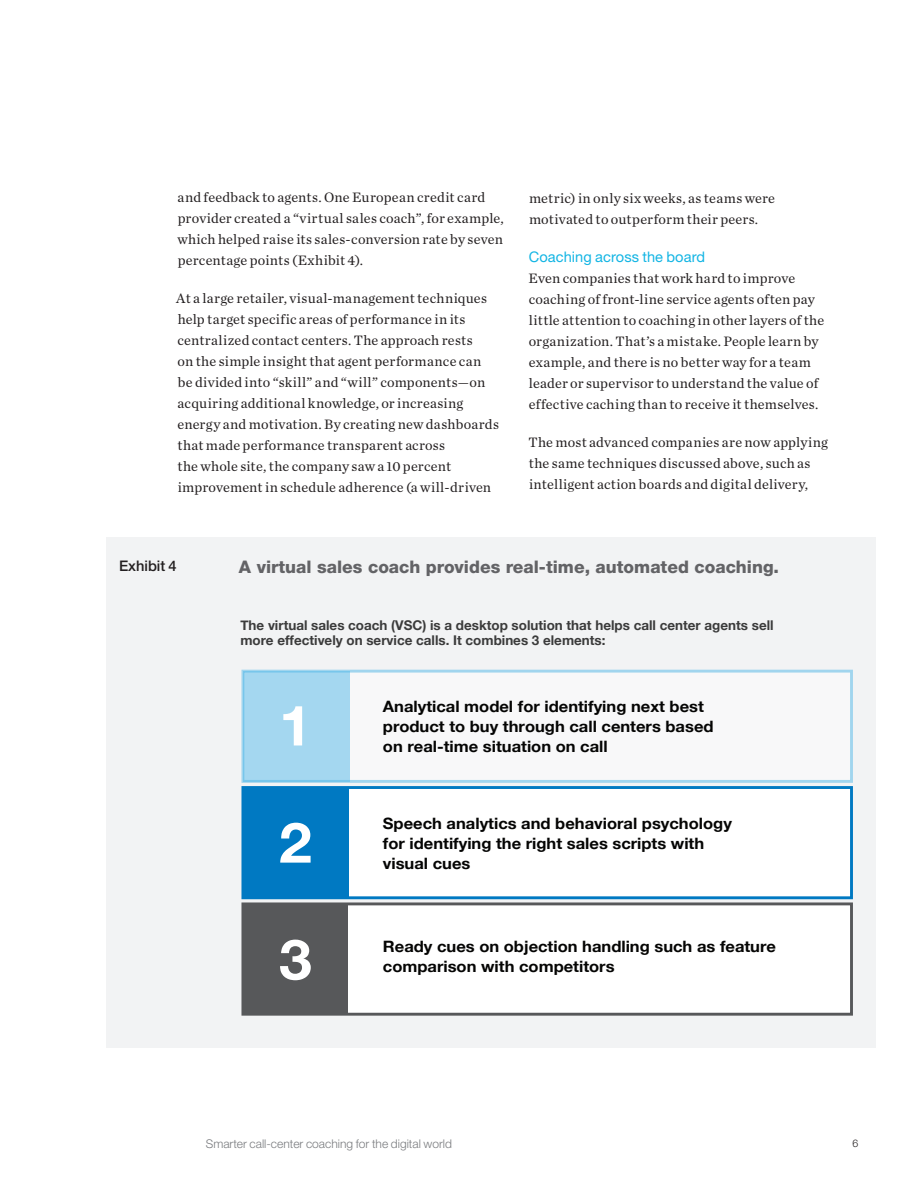
<style>
.page{position:relative;width:918px;height:1188px;background:#fff}
.page>*{position:absolute;margin:0;border:0;box-sizing:border-box;transform-origin:0 0}
.t1{font:700 55.95px "Helvetica Neue";color:#fff;scale:1.06 1}
.t2{font:800 17.4px "Helvetica Neue LT Std";color:#636366}
.t3{font:700 15.6px/20.1px "Helvetica Neue";color:#050504;scale:1.06 1}
.Heading_-_Level_2{font:14.7px "Helvetica Neue LT Std";letter-spacing:.005em;color:#13b5e4}
.Exhibit_headers{font:500 14.7px "Helvetica Neue LT Std";color:#231f20}
.t4{font:900 14.55px "Helvetica Neue LT Std";color:#231f20}
.Body_Chronicle{font:14.25px/21px "Chronicle Text G1";letter-spacing:.015em;color:#231f20}
.t5{font:700 13.5px/14.4px "Helvetica Neue";color:#3b3b3b}
.Footnotes{font:300 12px "Helvetica Neue LT Std";color:#7a7c7f}
.t6{font:300 10.5px "Helvetica Neue LT Std";color:#231f20}
</style>
<div class="page">
<div style="left:107px;top:537px;width:769px;height:511px;background:#f2f3f4"></div>
<div style="left:243px;top:788px;width:609px;height:110px;background:#fff"></div>
<div style="left:241px;top:786px;width:612px;height:113px;border:3px solid #0079c2"></div>
<div style="left:243px;top:904px;width:609px;height:110px;background:#fff"></div>
<div style="left:241px;top:902px;width:612px;height:114px;border:3px solid #57585a"></div>
<div style="left:243px;top:671px;width:609px;height:110px;background:#f8f8f9"></div>
<div style="left:243px;top:671px;width:106px;height:110px;background:#a4d7f0"></div>
<div style="left:243px;top:788px;width:106px;height:110px;background:#0079c2"></div>
<div style="left:243px;top:904px;width:105px;height:110px;background:#57585a"></div>
<p class="Body_Chronicle" style="left:177px;top:186px;width:328px">and feedback to agents. One European credit card provider created a “virtual sales coach”, for example, which helped raise its sales-conversion rate by seven percentage points (Exhibit 4).</p>
<p class="Body_Chronicle" style="left:176px;top:287px;width:324px">At a large retailer, visual-management techniques help target specific areas of performance in its centralized contact centers. The approach rests<br>on the simple insight that agent performance can<br>be divided into “skill” and “will” components—on acquiring additional knowledge, or increasing energy and motivation. By creating new dashboards that made performance transparent across<br>the whole site, the company saw a 10 percent improvement in schedule adherence (a will-driven</p>
<p class="t4" style="left:239px;top:424px;width:102px">Exhibit 3 of 3</p>
<p class="Body_Chronicle" style="left:529px;top:187px;width:248px">metric) in only six weeks, as teams were motivated to outperform their peers.</p>
<h4 class="Heading_-_Level_2" style="left:529px;top:248px;width:178px">Coaching across the board</h4>
<p class="Body_Chronicle" style="left:529px;top:267px;width:297px">Even companies that work hard to improve coaching of front-line service agents often pay little attention to coaching in other layers of the organization. That’s a mistake. People learn by example, and there is no better way for a team leader or supervisor to understand the value of effective caching than to receive it themselves.</p>
<p class="Body_Chronicle" style="left:528px;top:431px;width:301px">The most advanced companies are now applying the same techniques discussed above, such as intelligent action boards and digital delivery,</p>
<h6 class="Exhibit_headers" style="left:119px;top:557px;width:59px">Exhibit 4</h6>
<p class="t2" style="left:239px;top:557px;width:542px">A virtual sales coach provides real-time, automated coaching.</p>
<p class="t5" style="left:240px;top:619px;width:535px">The virtual sales coach (VSC) is a desktop solution that helps call center agents sell more effectively on service calls. It combines 3 elements:</p>
<p class="t1" style="left:279px;top:682px;width:32px">1</p>
<p class="t3" style="left:383px;top:697px;width:313px">Analytical model for identifying next best product to buy through call centers based</p>
<p class="t3" style="left:383px;top:737px;width:214px">on real-time situation on call</p>
<p class="t1" style="left:279px;top:799px;width:32px">2</p>
<p class="t3" style="left:383px;top:814px;width:331px">Speech analytics and behavioral psychology for identifying the right sales scripts with</p>
<p class="t3" style="left:383px;top:854px;width:84px">visual cues</p>
<p class="t1" style="left:279px;top:916px;width:32px">3</p>
<p class="t3" style="left:383px;top:937px;width:372px">Ready cues on objection handling such as feature</p>
<p class="t3" style="left:383px;top:957px;width:220px">comparison with competitors</p>
<p class="Footnotes" style="left:206px;top:1136px;width:248px">Smarter call-center coaching for the digital world</p>
<p class="t6" style="left:853px;top:1137px;width:7px">6</p>
</div>
